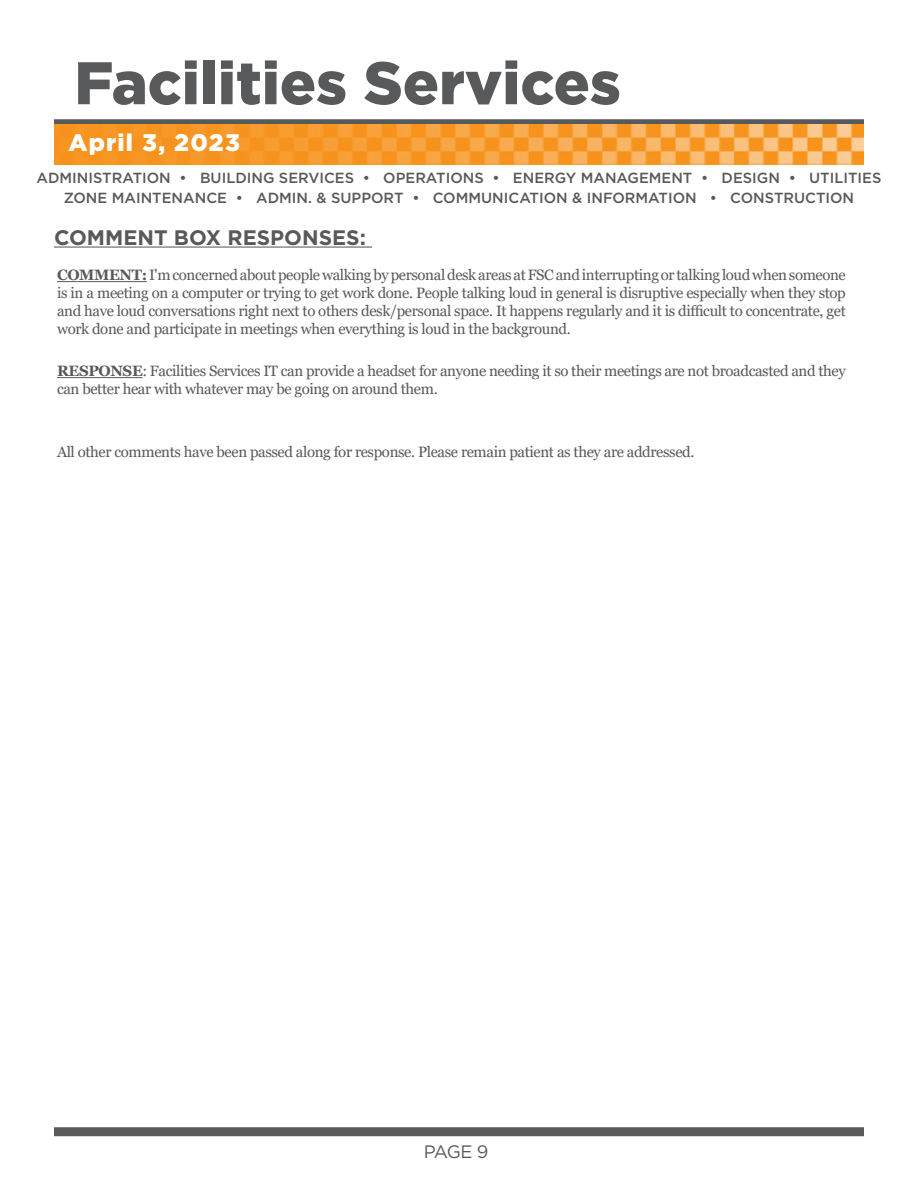
<style>
.page{position:relative;width:918px;height:1188px;background:#fff}
.page>*{position:absolute;margin:0;border:0;box-sizing:border-box;transform-origin:0 0}
.t1{font:900 60px "Gotham";color:#58595b}
.t2{font:900 24px "Gotham";letter-spacing:.05em;color:#fff}
.t3{font:700 21px "Gotham";color:#58595b}
.t4{font:18px "Gotham";color:#58595b}
.t5{font:15px/18px "Georgia";letter-spacing:-.025em;color:#58595b;text-align:justify}
.t6{font:500 14.7px/19.4px "Gotham";color:#58595b;text-align:center}
.s1{font-weight:700}
</style>
<div class="page">
<div style="left:54px;top:1127px;width:810px;height:9px;background:#58595b"></div>
<div style="left:54px;top:119px;width:810px;height:6px;background:#58595b"></div>
<img style="left:54px;top:125px;width:810px;height:39px">
<hr style="left:54px;top:247px;width:318px;height:1px;background:#58595b">
<hr style="left:57px;top:281px;width:90px;height:1px;background:#58595b">
<hr style="left:57px;top:377px;width:85px;height:1px;background:#58595b">
<h1 class="t1" style="left:74px;top:42px;width:548px">Facilities Services</h1>
<h2 class="t2" style="left:68px;top:126px;width:173px">April 3, 2023</h2>
<p class="t6" style="left:37px;top:168px;width:846px">ADMINISTRATION • BUILDING SERVICES • OPERATIONS • ENERGY MANAGEMENT • DESIGN • UTILITIES<br>ZONE MAINTENANCE • ADMIN. &amp; SUPPORT • COMMUNICATION &amp; INFORMATION • CONSTRUCTION</p>
<h3 class="t3" style="left:54px;top:224px;width:313px">COMMENT BOX RESPONSES:</h3>
<p class="t5" style="left:57px;top:266px;width:790px"><span class="s1">COMMENT:</span> I'm concerned about people walking by personal desk areas at FSC and interrupting or talking loud when someone is in a meeting on a computer or trying to get work done. People talking loud in general is disruptive especially when they stop and have loud conversations right next to others desk/personal space. It happens regularly and it is difficult to concentrate, get work done and participate in meetings when everything is loud in the background.</p>
<p class="t5" style="left:57px;top:362px;width:790px"><span class="s1">RESPONSE</span>: Facilities Services IT can provide a headset for anyone needing it so their meetings are not broadcasted and they can better hear with whatever may be going on around them.</p>
<p class="t5" style="left:57px;top:443px;width:639px">All other comments have been passed along for response. Please remain patient as they are addressed.</p>
<p class="t4" style="left:424px;top:1140px;width:66px">PAGE 9</p>
</div>
